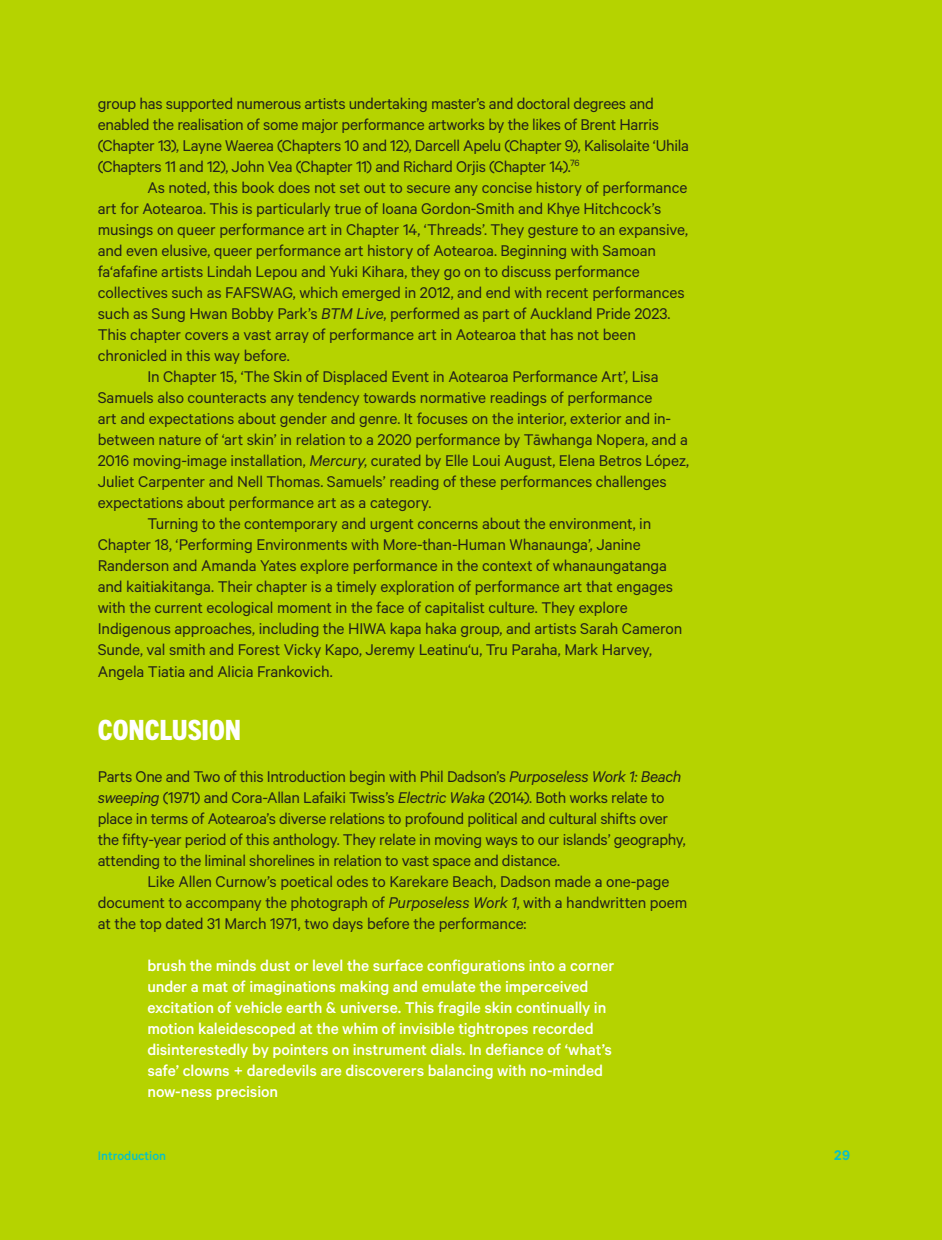
<style>
.page{position:relative;width:942px;height:1240px;background:#fff}
.page>*{position:absolute;margin:0;border:0;box-sizing:border-box;transform-origin:0 0}
.Intro_Heading{font:800 condensed 28px "Trade Gothic Next LT Pro";color:#fff}
.Body_text_main{font:17.5px/21px "Calibre";letter-spacing:-.01em;color:#21201c}
.Body_text_full_out{font:17.5px/21px "Calibre";letter-spacing:-.02em;color:#21201c}
.Body_text_quote{font:500 17.5px/21px "Calibre";letter-spacing:-.01em;color:#fff}
.t1{font:600 15.75px "Calibre";color:#07c1c8}
.t2{font:500 14px "Calibre";color:#07c1c8}
.s1{font-style:italic}
</style>
<div class="page">
<div style="left:0;top:0;width:942px;height:1239px;background:#b5d300"></div>
<p class="Body_text_main" style="left:98px;top:93px;width:592px">group has supported numerous artists undertaking master’s and doctoral degrees and enabled the realisation of some major performance artworks by the likes of Brent Harris (Chapter 13), Layne Waerea (Chapters 10 and 12), Darcell Apelu (Chapter 9), Kalisolaite ‘Uhila (Chapters 11 and 12), John Vea (Chapter 11) and Richard Orjis (Chapter 14).<sup>76</sup></p>
<p class="Body_text_main" style="left:98px;top:177px;width:591px;text-indent:50px">As noted, this book does not set out to secure any concise history of performance art for Aotearoa. This is particularly true of Ioana Gordon-Smith and Khye Hitchcock’s musings on queer performance art in Chapter 14, ‘Threads’. They gesture to an expansive, and even elusive, queer performance art history of Aotearoa. Beginning with Samoan fa‘afafine artists Lindah Lepou and Yuki Kihara, they go on to discuss performance collectives such as FAFSWAG, which emerged in 2012, and end with recent performances such as Sung Hwan Bobby Park’s <span class="s1">BTM Live</span>, performed as part of Auckland Pride 2023.<br>This chapter covers a vast array of performance art in Aotearoa that has not been chronicled in this way before.</p>
<p class="Body_text_main" style="left:98px;top:366px;width:593px;text-indent:50px">In Chapter 15, ‘The Skin of Displaced Event in Aotearoa Performance Art’, Lisa Samuels also counteracts any tendency towards normative readings of performance<br>art and expectations about gender and genre. It focuses on the interior, exterior and in&shy;between nature of ‘art skin’ in relation to a 2020 performance by Tāwhanga Nopera, and a 2016 moving-image installation, <span class="s1">Mercury</span>, curated by Elle Loui August, Elena Betros López, Juliet Carpenter and Nell Thomas. Samuels’ reading of these performances challenges expectations about performance art as a category.</p>
<p class="Body_text_main" style="left:98px;top:513px;width:586px;text-indent:50px">Turning to the contemporary and urgent concerns about the environment, in Chapter 18, ‘Performing Environments with More-than-Human Whanaunga’, Janine Randerson and Amanda Yates explore performance in the context of whanaungatanga and kaitiakitanga. Their chapter is a timely exploration of performance art that engages with the current ecological moment in the face of capitalist culture. They explore Indigenous approaches, including the HIWA kapa haka group, and artists Sarah Cameron Sunde, val smith and Forest Vicky Kapo, Jeremy Leatinu‘u, Tru Paraha, Mark Harvey, Angela Tiatia and Alicia Frankovich.</p>
<p class="Intro_Heading" style="left:98px;top:710px;width:145px">CONCLUSION</p>
<p class="Body_text_full_out" style="left:98px;top:765px;width:589px">Parts One and Two of this Introduction begin with Phil Dadson’s <span class="s1">Purposeless Work 1: Beach sweeping</span> (1971) and Cora-Allan Lafaiki Twiss’s <span class="s1">Electric Waka</span> (2014). Both works relate to place in terms of Aotearoa’s diverse relations to profound political and cultural shifts over the fifty-year period of this anthology. They relate in moving ways to our islands’ geography, attending to the liminal shorelines in relation to vast space and distance.</p>
<p class="Body_text_main" style="left:98px;top:870px;width:591px;text-indent:50px">Like Allen Curnow’s poetical odes to Karekare Beach, Dadson made a one-page document to accompany the photograph of <span class="s1">Purposeless Work 1</span>, with a handwritten poem at the top dated 31 March 1971, two days before the performance:</p>
<p class="Body_text_quote" style="left:147px;top:954px;width:468px">brush the minds dust or level the surface configurations into a corner under a mat of imaginations making and emulate the imperceived excitation of vehicle earth &amp; universe. This fragile skin continually in motion kaleidescoped at the whim of invisible tightropes recorded disinterestedly by pointers on instrument dials. In defiance of ‘what’s safe’ clowns + daredevils are discoverers balancing with no-minded now-ness precision</p>
<p class="t2" style="left:98px;top:1147px;width:70px">Introduction</p>
<p class="t1" style="left:834px;top:1145px;width:17px">29</p>
</div>
